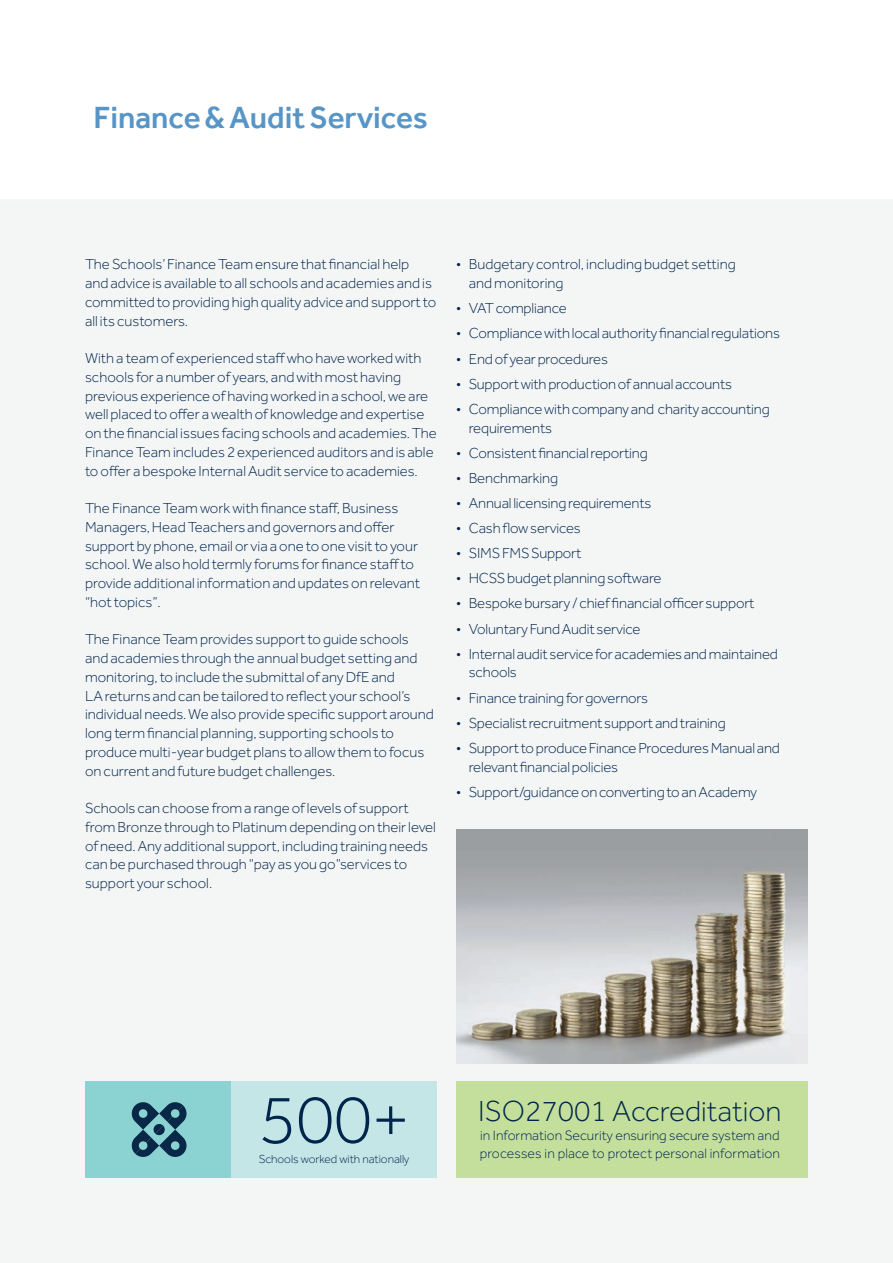
<style>
.page{position:relative;width:893px;height:1263px;background:#fff}
.page>*{position:absolute;margin:0;border:0;box-sizing:border-box;transform-origin:0 0}
.t1{font:300 70.5px "Effra";color:#00254c}
.t2{font:500 31.5px "Effra";color:#5795c7}
.t3{font:300 30px "Effra";color:#00254c}
.t4{font:300 15px/18.8px "Effra";color:#00254c}
.t5{font:300 14.1px/18px "Effra";color:#00254c}
.t6{font:300 12px "Effra";letter-spacing:-.005em;color:#00254c}
</style>
<div class="page">
<div style="left:0;top:200px;width:893px;height:1063px;background:#f4f5f5"></div>
<div style="left:85px;top:1081px;width:281px;height:97px;background:#8bd2d3"></div>
<div style="left:231px;top:1081px;width:206px;height:97px;background:#c5e6e7"></div>
<svg style="left:132px;top:1102px;width:55px;height:55px"></svg>
<div style="left:456px;top:1081px;width:352px;height:97px;background:#c4df9b"></div>
<img style="left:456px;top:829px;width:352px;height:234px">
<h2 class="t2" style="left:94px;top:99px;width:336px">Finance &amp; Audit Services</h2>
<p class="t4" style="left:85px;top:255px;width:353px">The Schools’ Finance Team ensure that financial help<br>and advice is available to all schools and academies and is committed to providing high quality advice and support to all its customers.</p>
<p class="t4" style="left:85px;top:349px;width:353px">With a team of experienced staff who have worked with schools for a number of years, and with most having previous experience of having worked in a school, we are well placed to offer a wealth of knowledge and expertise on the financial issues facing schools and academies. The Finance Team includes 2 experienced auditors and is able to offer a bespoke Internal Audit service to academies.</p>
<p class="t4" style="left:85px;top:499px;width:337px">The Finance Team work with finance staff, Business Managers, Head Teachers and governors and offer support by phone, email or via a one to one visit to your school. We also hold termly forums for finance staff to provide additional information and updates on relevant “hot topics”.</p>
<p class="t4" style="left:85px;top:630px;width:350px">The Finance Team provides support to guide schools and academies through the annual budget setting and monitoring, to include the submittal of any DfE and<br>LA returns and can be tailored to reflect your school’s individual needs. We also provide specific support around long term financial planning, supporting schools to produce multi-year budget plans to allow them to focus on current and future budget challenges.</p>
<p class="t4" style="left:85px;top:799px;width:352px">Schools can choose from a range of levels of support from Bronze through to Platinum depending on their level of need. Any additional support, including training needs can be purchased through “pay as you go”services to support your school.</p>
<p class="t4" style="left:469px;top:255px;width:268px;text-indent:-13px">• Budgetary control, including budget setting and monitoring</p>
<p class="t4" style="left:456px;top:299px;width:112px">• VAT compliance</p>
<p class="t4" style="left:456px;top:324px;width:325px">• Compliance with local authority financial regulations</p>
<p class="t4" style="left:456px;top:349px;width:153px">• End of year procedures</p>
<p class="t4" style="left:456px;top:374px;width:278px">• Support with production of annual accounts</p>
<p class="t4" style="left:469px;top:399px;width:302px;text-indent:-13px">• Compliance with company and charity accounting requirements</p>
<p class="t4" style="left:456px;top:443px;width:193px">• Consistent financial reporting</p>
<p class="t4" style="left:456px;top:468px;width:103px">• Benchmarking</p>
<p class="t4" style="left:456px;top:493px;width:197px">• Annual licensing requirements</p>
<p class="t4" style="left:456px;top:519px;width:126px">• Cash flow services</p>
<p class="t4" style="left:456px;top:544px;width:127px">• SIMS FMS Support</p>
<p class="t4" style="left:456px;top:569px;width:207px">• HCSS budget planning software</p>
<p class="t4" style="left:456px;top:594px;width:300px">• Bespoke bursary / chief financial officer support</p>
<p class="t4" style="left:456px;top:619px;width:186px">• Voluntary Fund Audit service</p>
<p class="t4" style="left:469px;top:644px;width:311px;text-indent:-13px">• Internal audit service for academies and maintained schools</p>
<p class="t4" style="left:456px;top:688px;width:193px">• Finance training for governors</p>
<p class="t4" style="left:456px;top:713px;width:271px">• Specialist recruitment support and training</p>
<p class="t4" style="left:469px;top:738px;width:313px;text-indent:-13px">• Support to produce Finance Procedures Manual and relevant financial policies</p>
<p class="t4" style="left:456px;top:782px;width:303px">• Support/guidance on converting to an Academy</p>
<h1 class="t1" style="left:258px;top:1079px;width:153px">500+</h1>
<p class="t6" style="left:259px;top:1152px;width:152px">Schools worked with nationally</p>
<h3 class="t3" style="left:478px;top:1094px;width:305px">ISO27001 Accreditation</h3>
<p class="t5" style="left:480px;top:1126px;width:302px">in Information Security ensuring secure system and processes in place to protect personal information</p>
</div>
